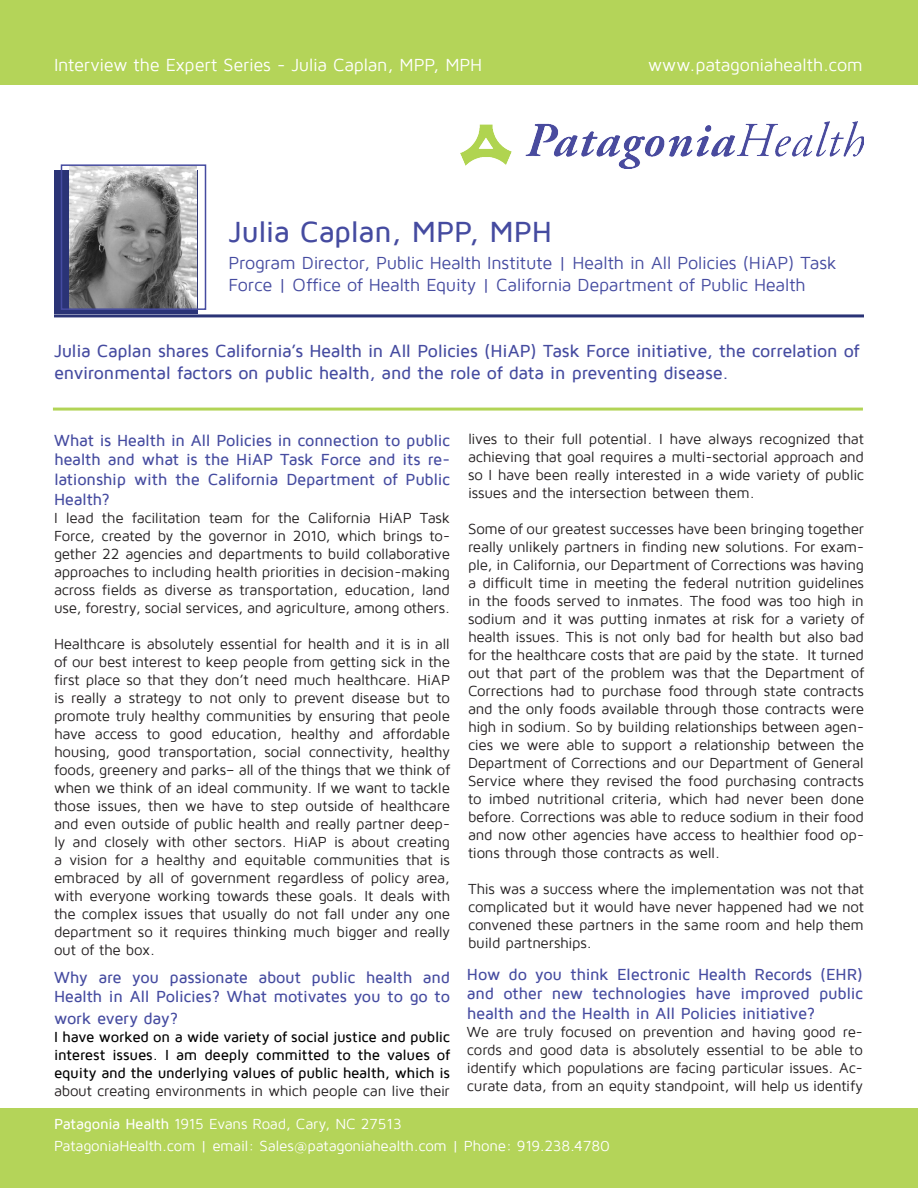
<style>
.page{position:relative;width:918px;height:1188px;background:#fff}
.page>*{position:absolute;margin:0;border:0;box-sizing:border-box;transform-origin:0 0}
.t1{font:500 30px "Maven Pro";letter-spacing:-.015em;color:#454ba0}
.t2{font:500 18px/21.6px "Maven Pro";letter-spacing:-.015em;color:#454ba0}
.t3{font:18px/21.6px "Maven Pro";letter-spacing:-.015em;color:#454ba0}
.t4{font:18px "Maven Pro";letter-spacing:-.015em;color:#fff}
.t5{font:500 16.5px/19.8px "Maven Pro";letter-spacing:-.015em;color:#454ba0;text-align:justify}
.t6{font:15px/18px "Maven Pro";letter-spacing:-.015em;color:#231f20;text-align:justify}
.t7{font:500 15px/18px "Maven Pro";letter-spacing:-.02em;color:#000;text-align:justify}
.t8{font:15px "Maven Pro";letter-spacing:-.015em;color:#fff}
.s1{font-weight:400;color:#231f20}
.s2{font-weight:500}
</style>
<div class="page">
<div style="left:0;top:0;width:918px;height:85px;background:#b4d459"></div>
<img style="left:461px;top:122px;width:403px;height:47px">
<div style="left:0;top:1109px;width:918px;height:79px;background:#b4d459"></div>
<div style="left:54px;top:170px;width:144px;height:144px;background:#2a3376"></div>
<img style="left:70px;top:167px;width:126px;height:140px">
<div style="left:61px;top:164px;width:145px;height:146px;border:2px solid #454ba0"></div>
<hr style="left:54px;top:314px;width:810px;height:3px;background:#2a3376">
<hr style="left:53px;top:408px;width:810px;height:3px;background:#b2d456">
<p class="t4" style="left:54px;top:56px;width:430px">Interview the Expert Series - Julia Caplan, MPP, MPH</p>
<p class="t4" style="left:648px;top:56px;width:216px">www.patagoniahealth.com</p>
<p class="t1" style="left:229px;top:216px;width:325px">Julia Caplan, MPP, MPH</p>
<p class="t3" style="left:229px;top:253px;width:610px">Program Director, Public Health Institute | Health in All Policies (HiAP) Task<br>Force | Office of Health Equity | California Department of Public Health</p>
<p class="t2" style="left:54px;top:341px;width:807px">Julia Caplan shares California’s Health in All Policies (HiAP) Task Force initiative, the correlation of environmental factors on public health, and the role of data in preventing disease.</p>
<p class="t5" style="left:54px;top:430px;width:398px">What is Health in All Policies in connection to public health and what is the HiAP Task Force and its re&shy;lationship with the California Department of Public Health?</p>
<p class="t6" style="left:54px;top:509px;width:398px">I lead the facilitation team for the California HiAP Task Force, created by the governor in 2010, which brings to&shy;gether 22 agencies and departments to build collaborative approaches to including health priorities in decision-making across fields as diverse as transportation, education, land use, forestry, social services, and agriculture, among others.</p>
<p class="t6" style="left:54px;top:635px;width:398px">Healthcare is absolutely essential for health and it is in all of our best interest to keep people from getting sick in the first place so that they don’t need much healthcare. HiAP is really a strategy to not only to prevent disease but to promote truly healthy communities by ensuring that peole have access to good education, healthy and affordable housing, good transportation, social connectivity, healthy foods, greenery and parks– all of the things that we think of when we think of an ideal community. If we want to tackle those issues, then we have to step outside of healthcare and even outside of public health and really partner deep&shy;ly and closely with other sectors. HiAP is about creating a vision for a healthy and equitable communities that is embraced by all of government regardless of policy area, with everyone working towards these goals. It deals with the complex issues that usually do not fall under any one department so it requires thinking much bigger and really out of the box.</p>
<p class="t5" style="left:54px;top:967px;width:398px">Why are you passionate about public health and<br>Health in All Policies? What motivates you to go to</p>
<p class="t5" style="left:54px;top:1009px;width:126px">work every day?</p>
<p class="t7" style="left:54px;top:1028px;width:398px">I have worked on a wide variety of social justice and public interest issues. I am deeply committed to the values of equity and the underlying values of public health, which is <span class="s1">about creating environments in which people can live their</span></p>
<p class="t6" style="left:468px;top:430px;width:398px">lives to their full potential. I have always recognized that achieving that goal requires a multi-sectorial approach and so I have been really interested in a wide variety of public issues and the intersection between them.</p>
<p class="t6" style="left:468px;top:520px;width:398px">Some of our greatest successes have been bringing together really unlikely partners in finding new solutions. For exam&shy;ple, in California, our Department of Corrections was having a difficult time in meeting the federal nutrition guidelines in the foods served to inmates. The food was too high in sodium and it was putting inmates at risk for a variety of health issues. This is not only bad for health but also bad for the healthcare costs that are paid by the state. It turned out that part of the problem was that the Department of Corrections had to purchase food through state contracts and the only foods available through those contracts were high in sodium. So by building relationships between agen&shy;cies we were able to support a relationship between the Department of Corrections and our Department of General Service where they revised the food purchasing contracts to imbed nutritional criteria, which had never been done before. Corrections was able to reduce sodium in their food and now other agencies have access to healthier food op&shy;tions through those contracts as well.</p>
<p class="t6" style="left:468px;top:880px;width:398px">This was a success where the implementation was not that complicated but it would have never happened had we not convened these partners in the same room and help them build partnerships.</p>
<p class="t5" style="left:467px;top:964px;width:398px">How do you think Electronic Health Records (EHR) and other new technologies have improved public health and the Health in All Policies initiative?</p>
<p class="t6" style="left:467px;top:1023px;width:398px">We are truly focused on prevention and having good re&shy;cords and good data is absolutely essential to be able to identify which populations are facing particular issues. Ac&shy;curate data, from an equity standpoint, will help us identify</p>
<p class="t8" style="left:54px;top:1116px;width:349px"><span class="s2">Patagonia Health</span> 1915 Evans Road, Cary, NC 27513</p>
<p class="t8" style="left:54px;top:1138px;width:557px">PatagoniaHealth.com | email: Sales@patagoniahealth.com | Phone: 919.238.4780</p>
</div>
